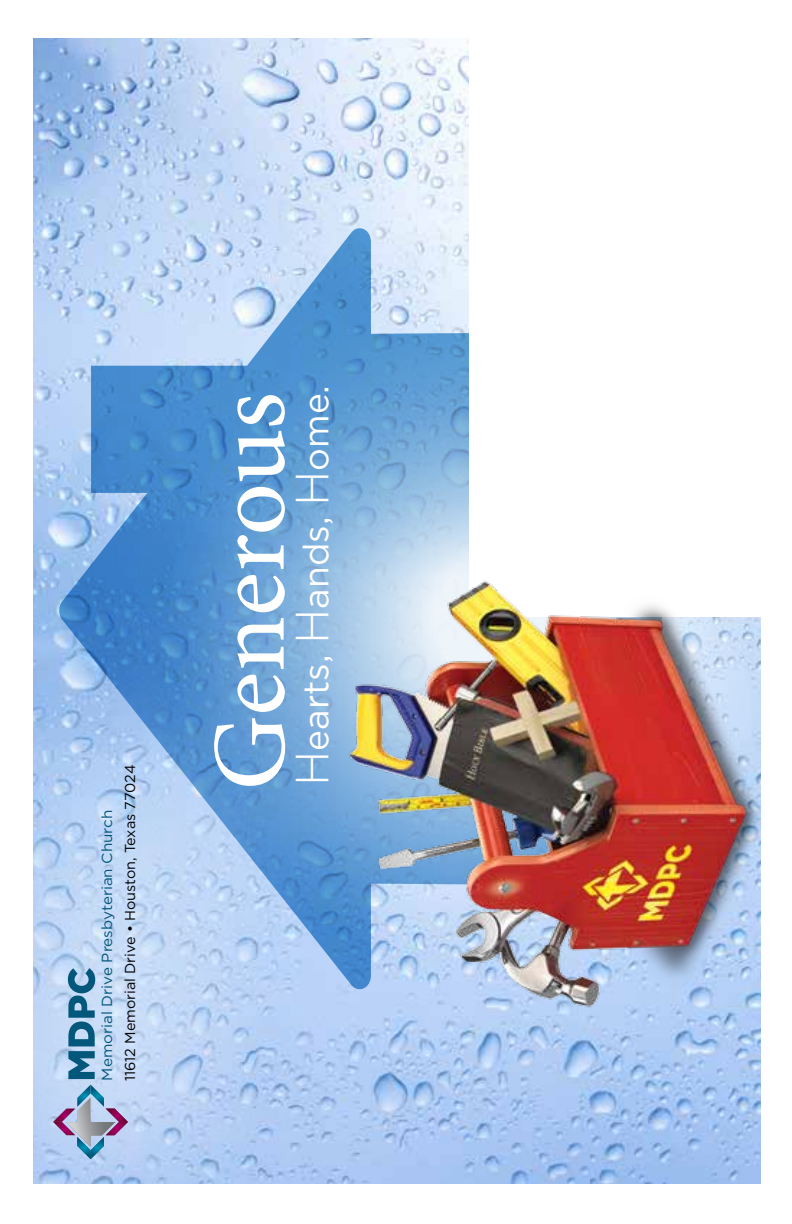
<style>
.page{position:relative;width:792px;height:1224px;background:#fff}
.page>*{position:absolute;margin:0;border:0;box-sizing:border-box;transform-origin:0 0}
.t1{font:103px "Minion Pro";letter-spacing:-.005em;color:#fff}
.t2{font:35.2px "Gotham";color:#fff}
.t3{font:14.6px "Gotham";color:#02577b;scale:1.04 1}
.t4{font:14.4px "Gotham";color:#000}
.s1{font-size:104.4px}
.s2{font-weight:300;font-size:46.6px}
</style>
<div class="page">
<img style="left:33px;top:39px;width:727px;height:1145px">
<svg style="left:58px;top:227px;width:30px;height:361px;background:#b0cdf1"></svg>
<img style="left:88px;top:196px;width:381px;height:802px">
<div style="left:469px;top:0;width:323px;height:617px;background:#fff"></div>
<img style="left:336px;top:572px;width:425px;height:444px">
<svg style="left:33px;top:588px;width:287px;height:596px;background:#99bde8"></svg>
<svg style="left:53px;top:1085px;width:75px;height:74px;background:#a4b1d1"></svg>
<svg style="left:68px;top:968px;width:27px;height:111px;background:#538dae"></svg>
<p class="t3" style="left:98px;top:1081px;width:262px;rotate:-90deg">Memorial Drive Presbyterian Church</p>
<p class="t4" style="left:121px;top:1081px;width:318px;rotate:-90deg">11612 Memorial Drive • Houston, Texas 77024</p>
<h1 class="t1" style="left:182px;top:790px;width:400px;rotate:-90deg"><span class="s1">G</span>enerous</h1>
<h2 class="t2" style="left:293px;top:786px;width:402px;rotate:-90deg"><span class="s2">H</span>earts, <span class="s2">H</span>ands, <span class="s2">H</span>ome.</h2>
</div>
